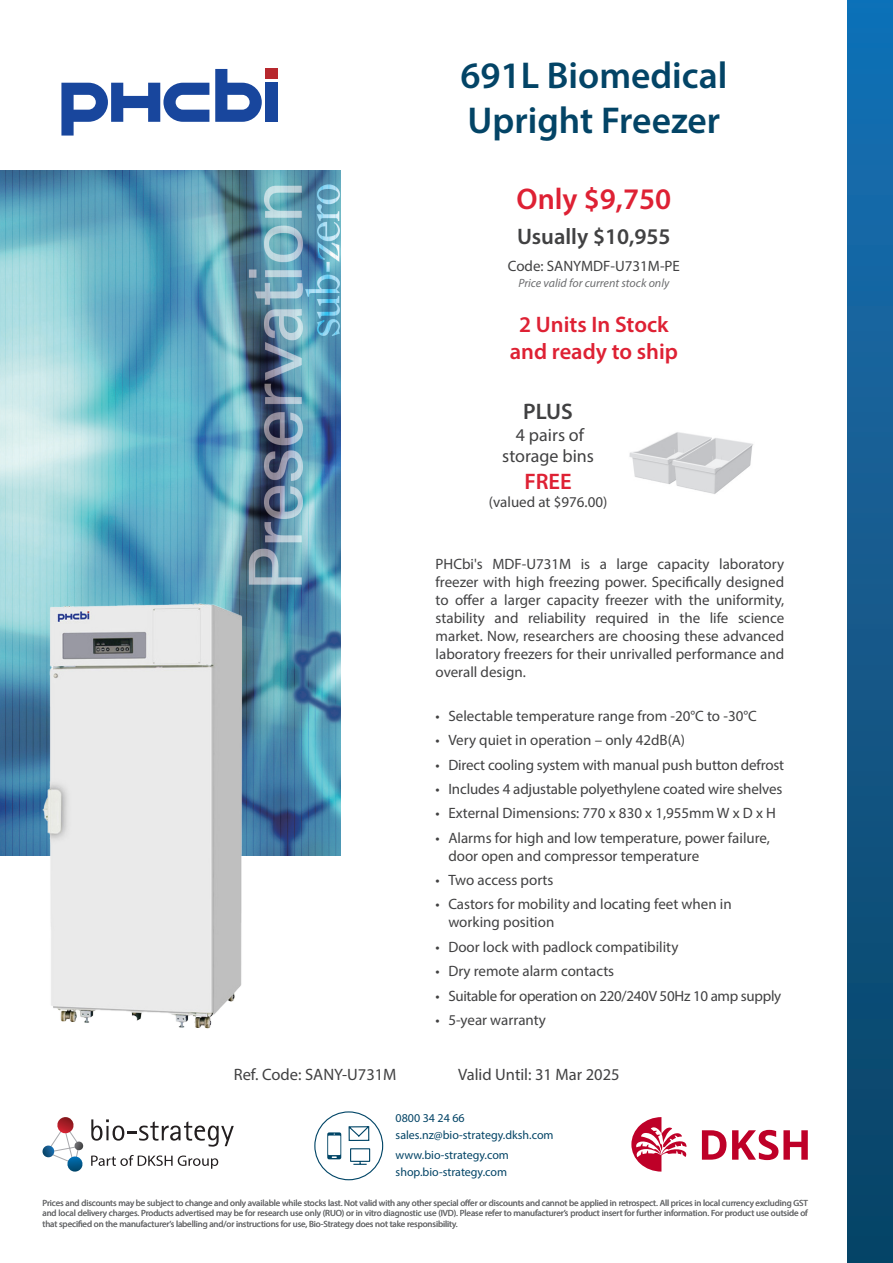
<style>
.page{position:relative;width:893px;height:1263px;background:#fff}
.page>*{position:absolute;margin:0;border:0;box-sizing:border-box;transform-origin:0 0}
.t1{font:600 37.5px/45px "Myriad Pro";color:#034466}
.t2{font:600 30px "Myriad Pro";color:#de2134}
.t3{font:600 22.5px/27px "Myriad Pro";color:#de2134;text-align:center}
.t4{font:600 22.5px "Myriad Pro";color:#414142}
.t5{font:18px/21.6px "Myriad Pro";color:#414142;text-align:center}
.Valid___Ref{font:16.5px "Myriad Pro";color:#414142}
.t6{font:15px/18px "Myriad Pro";color:#414142}
.t7{font:15px "Myriad Pro";letter-spacing:-.02em;color:#414142}
.t8{font:12px "Myriad Pro";color:#034466}
.t9{font:italic 12px "Myriad Pro";color:#6d6e70}
.T_C_s_back_page{font:9px/10.8px "Myriad Pro";letter-spacing:-.01em;color:#6d6e70;text-align:justify}
</style>
<div class="page">
<svg style="left:348px;top:1126px;width:23px;height:39px"></svg>
<svg style="left:327px;top:1132px;width:14px;height:27px"></svg>
<div style="left:314px;top:1111px;width:69px;height:69px;border:1px solid #004566;border-radius:50%"></div>
<div style="left:265px;top:83px;width:12px;height:39px;background:#18469d"></div>
<svg style="left:61px;top:83px;width:148px;height:53px"></svg>
<svg style="left:215px;top:69px;width:47px;height:53px"></svg>
<div style="left:265px;top:69px;width:12px;height:10px;background:#b7282e"></div>
<img style="left:0;top:170px;width:341px;height:686px">
<img style="left:43px;top:602px;width:206px;height:427px">
<img style="left:629px;top:432px;width:124px;height:62px">
<div style="left:847px;top:0;width:46px;height:1263px;background:linear-gradient(to bottom,#1870b5,#0b4364)"></div>
<svg style="left:91px;top:1155px;width:127px;height:14px"></svg>
<svg style="left:43px;top:1117px;width:41px;height:54px"></svg>
<svg style="left:91px;top:1119px;width:143px;height:27px"></svg>
<svg style="left:732px;top:1130px;width:76px;height:30px"></svg>
<svg style="left:702px;top:1130px;width:24px;height:30px"></svg>
<svg style="left:631px;top:1117px;width:56px;height:54px"></svg>
<p class="t1" style="left:460px;top:52px;width:268px">691L Biomedical<br>Upright Freezer</p>
<p class="t2" style="left:516px;top:179px;width:156px">Only $9,750</p>
<p class="t4" style="left:517px;top:222px;width:155px">Usually $10,955</p>
<p class="t6" style="left:508px;top:256px;width:174px">Code: SANYMDF-U731M-PE</p>
<p class="t9" style="left:518px;top:276px;width:152px">Price valid for current stock only</p>
<p class="t3" style="left:510px;top:311px;width:170px">2 Units In Stock and ready to ship</p>
<p class="t4" style="left:523px;top:397px;width:51px">PLUS</p>
<p class="t5" style="left:502px;top:424px;width:93px">4 pairs of storage bins</p>
<p class="t3" style="left:524px;top:468px;width:49px">FREE</p>
<p class="t6" style="left:489px;top:493px;width:120px">(valued at $976.00)</p>
<p class="t6" style="left:436px;top:554px;width:350px;text-align:justify">PHCbi's MDF-U731M is a large capacity laboratory freezer with high freezing power. Specifically designed to offer a larger capacity freezer with the uniformity, stability and reliability required in the life science market. Now, researchers are choosing these advanced laboratory freezers for their unrivalled performance and overall design.</p>
<p class="t6" style="left:436px;top:706px;width:323px">• Selectable temperature range from -20°C to -30°C</p>
<p class="t6" style="left:436px;top:731px;width:251px">• Very quiet in operation – only 42dB(A)</p>
<p class="t6" style="left:436px;top:755px;width:350px">• Direct cooling system with manual push button defrost</p>
<p class="t6" style="left:436px;top:780px;width:348px">• Includes 4 adjustable polyethylene coated wire shelves</p>
<p class="t6" style="left:436px;top:804px;width:342px">• External Dimensions: 770 x 830 x 1,955mm W x D x H</p>
<p class="t6" style="left:448px;top:828px;width:323px;text-indent:-13px">• Alarms for high and low temperature, power failure, door open and compressor temperature</p>
<p class="t6" style="left:436px;top:871px;width:119px">• Two access ports</p>
<p class="t6" style="left:448px;top:895px;width:285px;text-indent:-13px">• Castors for mobility and locating feet when in working position</p>
<p class="t6" style="left:436px;top:937px;width:244px">• Door lock with padlock compatibility</p>
<p class="t6" style="left:436px;top:962px;width:180px">• Dry remote alarm contacts</p>
<p class="t7" style="left:436px;top:986px;width:347px">• Suitable for operation on 220/240V 50Hz 10 amp supply</p>
<p class="t6" style="left:436px;top:1011px;width:112px">• 5-year warranty</p>
<p class="Valid___Ref" style="left:234px;top:1064px;width:164px">Ref. Code: SANY-U731M</p>
<p class="Valid___Ref" style="left:458px;top:1064px;width:163px">Valid Until: 31 Mar 2025</p>
<p class="t8" style="left:396px;top:1111px;width:71px">0800 34 24 66</p>
<p class="t8" style="left:396px;top:1128px;width:160px">sales.nz@bio-strategy.dksh.com</p>
<p class="t8" style="left:396px;top:1147px;width:115px">www.bio-strategy.com</p>
<p class="t8" style="left:396px;top:1165px;width:113px">shop.bio-strategy.com</p>
<p class="T_C_s_back_page" style="left:43px;top:1197px;width:767px">Prices and discounts may be subject to change and only available while stocks last. Not valid with any other special offer or discounts and cannot be applied in retrospect. All prices in local currency excluding GST and local delivery charges. Products advertised may be for research use only (RUO) or in vitro diagnostic use (IVD). Please refer to manufacturer’s product insert for further information. For product use outside of that specified on the manufacturer’s labelling and/or instructions for use, Bio-Strategy does not take responsibility.</p>
<p class="T_C_s_back_page" style="left:465px;top:1197px;width:4px">f</p>
</div>
